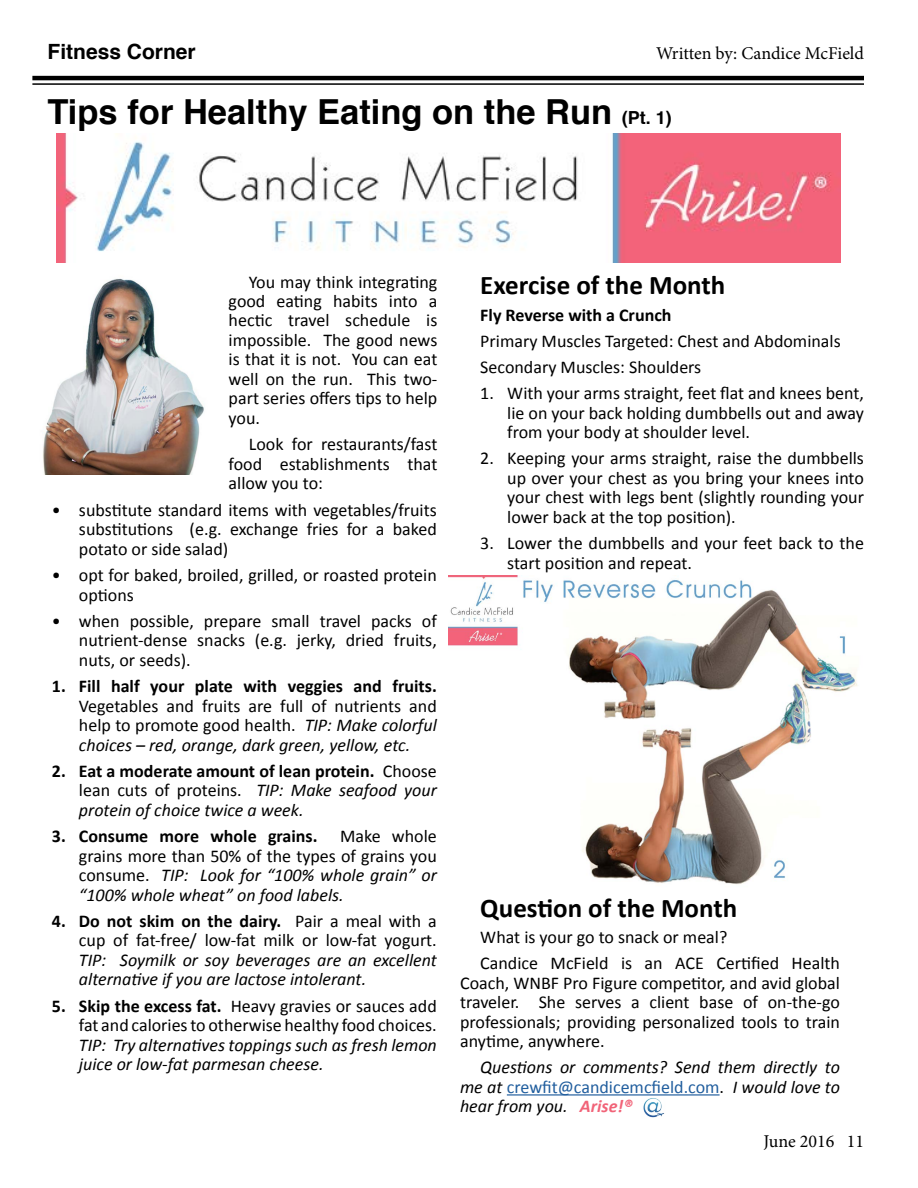
<style>
.page{position:relative;width:918px;height:1188px;background:#fff}
.page>*{position:absolute;margin:0;border:0;box-sizing:border-box;transform-origin:0 0}
.t1{font:700 34.5px "Helvetica";color:#000}
.t2{font:700 27px "Calibri";color:#000}
.t3{font:700 21px "Helvetica";color:#000}
.t4{font:18px/19.5px "Calibri";color:#000;text-align:justify}
.t5{font:italic 18px/19.5px "Calibri";color:#000;text-align:justify}
.t6{font:700 18px "Calibri";color:#000}
.t7{font:18px "Minion Pro";color:#000}
.s1{font-size:18px}
.s2{font-style:italic}
.s3{font-weight:700;font-style:normal}
.s4{font-style:normal}
.s5{font-weight:700}
.s6{font-style:normal;color:#215e9e}
.s7{font-weight:700;color:#f16378}
</style>
<div class="page">
<hr style="left:507px;top:1094px;width:213px;height:2px;background:#215e9e">
<img style="left:448px;top:575px;width:410px;height:310px">
<hr style="left:32px;top:76px;width:832px;height:4px;background:#000">
<hr style="left:32px;top:83px;width:832px;height:2px;background:#000">
<img style="left:43px;top:278px;width:161px;height:197px">
<img style="left:56px;top:133px;width:784px;height:130px">
<img style="left:643px;top:1098px;width:22px;height:20px">
<p class="t3" style="left:48px;top:35px;width:150px">Fitness Corner</p>
<h1 class="t1" style="left:48px;top:84px;width:626px">Tips for Healthy Eating on the Run <span class="s1">(Pt. 1)</span></h1>
<p class="t7" style="left:656px;top:41px;width:209px">Written by: Candice McField</p>
<p class="t4" style="left:229px;top:272px;width:210px;text-indent:20px">You may think integrating good eating habits into a hectic travel schedule is impossible. The good news is that it is not. You can eat well on the run. This two&shy;part series offers tips to help you.</p>
<p class="t4" style="left:229px;top:435px;width:210px;text-indent:20px">Look for restaurants/fast food establishments that allow you to:</p>
<p class="t4" style="left:79px;top:500px;width:359px;text-indent:-27px">• substitute standard items with vegetables/fruits substitutions (e.g. exchange fries for a baked potato or side salad)</p>
<p class="t4" style="left:79px;top:566px;width:359px;text-indent:-27px">• opt for baked, broiled, grilled, or roasted protein options</p>
<p class="t4" style="left:79px;top:611px;width:359px;text-indent:-27px">• when possible, prepare small travel packs of nutrient-dense snacks (e.g. jerky, dried fruits, nuts, or seeds).</p>
<p class="t6" style="left:52px;top:675px;width:386px">1. Fill half your plate with veggies and fruits.</p>
<p class="t4" style="left:79px;top:696px;width:359px">Vegetables and fruits are full of nutrients and help to promote good health. <span class="s2">TIP: Make colorful choices – red, orange, dark green, yellow, etc.</span></p>
<p class="t5" style="left:79px;top:761px;width:359px;text-indent:-27px"><span class="s3">2. Eat a moderate amount of lean protein.</span> <span class="s4">Choose lean cuts of proteins.</span> TIP: Make seafood your protein of choice twice a week.</p>
<p class="t6" style="left:52px;top:825px;width:267px">3. Consume more whole grains.</p>
<p class="t5" style="left:79px;top:826px;width:359px;text-indent:261px"><span class="s4">Make whole grains more than 50% of the types of grains you consume.</span> TIP: Look for “100% whole grain” or “100% whole wheat” on food labels.</p>
<p class="t4" style="left:52px;top:911px;width:386px;text-align:right"><span class="s5">4. Do not skim on the dairy.</span> Pair a meal with a cup of fat-free/ low-fat milk or low-fat yogurt.</p>
<p class="t5" style="left:79px;top:949px;width:359px">TIP: Soymilk or soy beverages are an excellent alternative if you are lactose intolerant.</p>
<p class="t4" style="left:52px;top:996px;width:386px;text-align:right"><span class="s5">5. Skip the excess fat.</span> Heavy gravies or sauces add fat and calories to otherwise healthy food choices.</p>
<p class="t5" style="left:79px;top:1034px;width:359px">TIP: Try alternatives toppings such as fresh lemon juice or low-fat parmesan cheese.</p>
<h2 class="t2" style="left:480px;top:268px;width:247px">Exercise of the Month</h2>
<p class="t6" style="left:480px;top:303px;width:193px">Fly Reverse with a Crunch</p>
<p class="t4" style="left:480px;top:328px;width:362px;line-height:26.2px">Primary Muscles Targeted: Chest and Abdominals<br>Secondary Muscles: Shoulders</p>
<p class="t4" style="left:507px;top:384px;width:358px;text-indent:-27px">1. With your arms straight, feet flat and knees bent, lie on your back holding dumbbells out and away from your body at shoulder level.</p>
<p class="t4" style="left:507px;top:449px;width:358px;text-indent:-27px">2. Keeping your arms straight, raise the dumbbells up over your chest as you bring your knees into your chest with legs bent (slightly rounding your lower back at the top position).</p>
<p class="t4" style="left:507px;top:534px;width:358px;text-indent:-27px">3. Lower the dumbbells and your feet back to the start position and repeat.</p>
<h2 class="t2" style="left:480px;top:890px;width:258px">Question of the Month</h2>
<p class="t4" style="left:480px;top:924px;width:361px;line-height:26.2px">What is your go to snack or meal?<br>Candice McField is an ACE Certified Health</p>
<p class="t4" style="left:460px;top:973px;width:381px">Coach, WNBF Pro Figure competitor, and avid global traveler. She serves a client base of on-the-go professionals; providing personalized tools to train anytime, anywhere.</p>
<p class="t5" style="left:460px;top:1057px;width:381px;text-indent:20px">Questions or comments? Send them directly to me at <span class="s6">crewfit@candicemcfield.com</span><span class="s4">.</span> I would love to hear from you. <span class="s7">Arise!®</span></p>
<p class="t7" style="left:763px;top:1129px;width:102px">June 2016 11</p>
</div>
